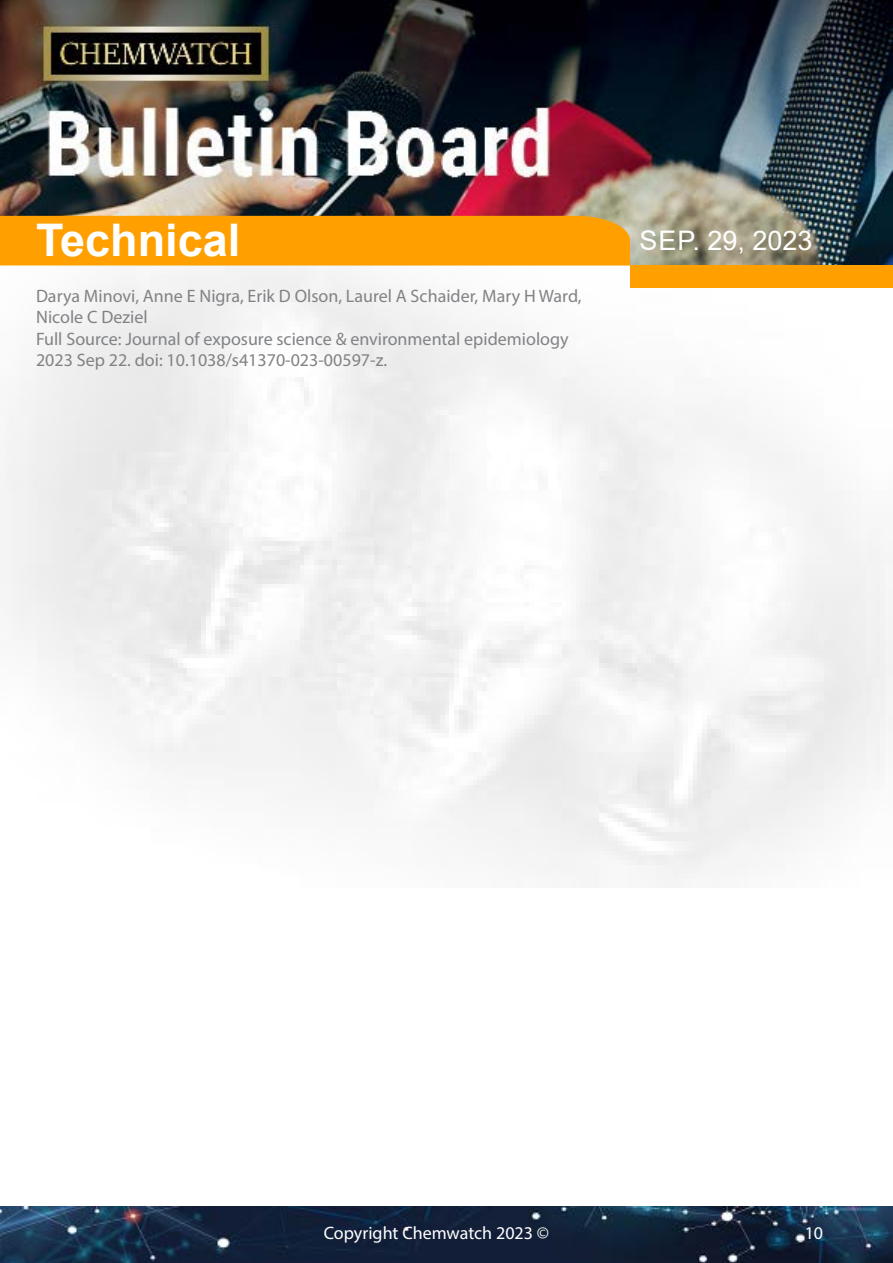
<style>
.page{position:relative;width:893px;height:1263px;background:#fff}
.page>*{position:absolute;margin:0;border:0;box-sizing:border-box;transform-origin:0 0}
.t1{font:700 45px "Arial";color:#fff}
.t2{font:27px "Arial";color:#fff}
.t3{font:18px/21.6px "Myriad Pro";color:#808285}
.t4{font:18px "Myriad Pro";color:#fff}
</style>
<div class="page">
<img style="left:0;top:0;width:893px;height:887px">
<div style="left:630px;top:265px;width:263px;height:23px;background:#ff9f00"></div>
<div style="left:0;top:216px;width:630px;height:50px;background:#ff9f00"></div>
<img style="left:0;top:1207px;width:893px;height:56px">
<h1 class="t1" style="left:36px;top:209px;width:206px">Technical</h1>
<h2 class="t2" style="left:640px;top:221px;width:175px">Sep. 29, 2023</h2>
<p class="t3" style="left:36px;top:284px;width:547px">Darya Minovi, Anne E Nigra, Erik D Olson, Laurel A Schaider, Mary H Ward, Nicole C Deziel<br>Full Source: Journal of exposure science &amp; environmental epidemiology 2023 Sep 22. doi: 10.1038/s41370-023-00597-z.</p>
<p class="t4" style="left:324px;top:1222px;width:227px">Copyright Chemwatch 2023 ©</p>
<p class="t4" style="left:805px;top:1222px;width:20px">10</p>
</div>
